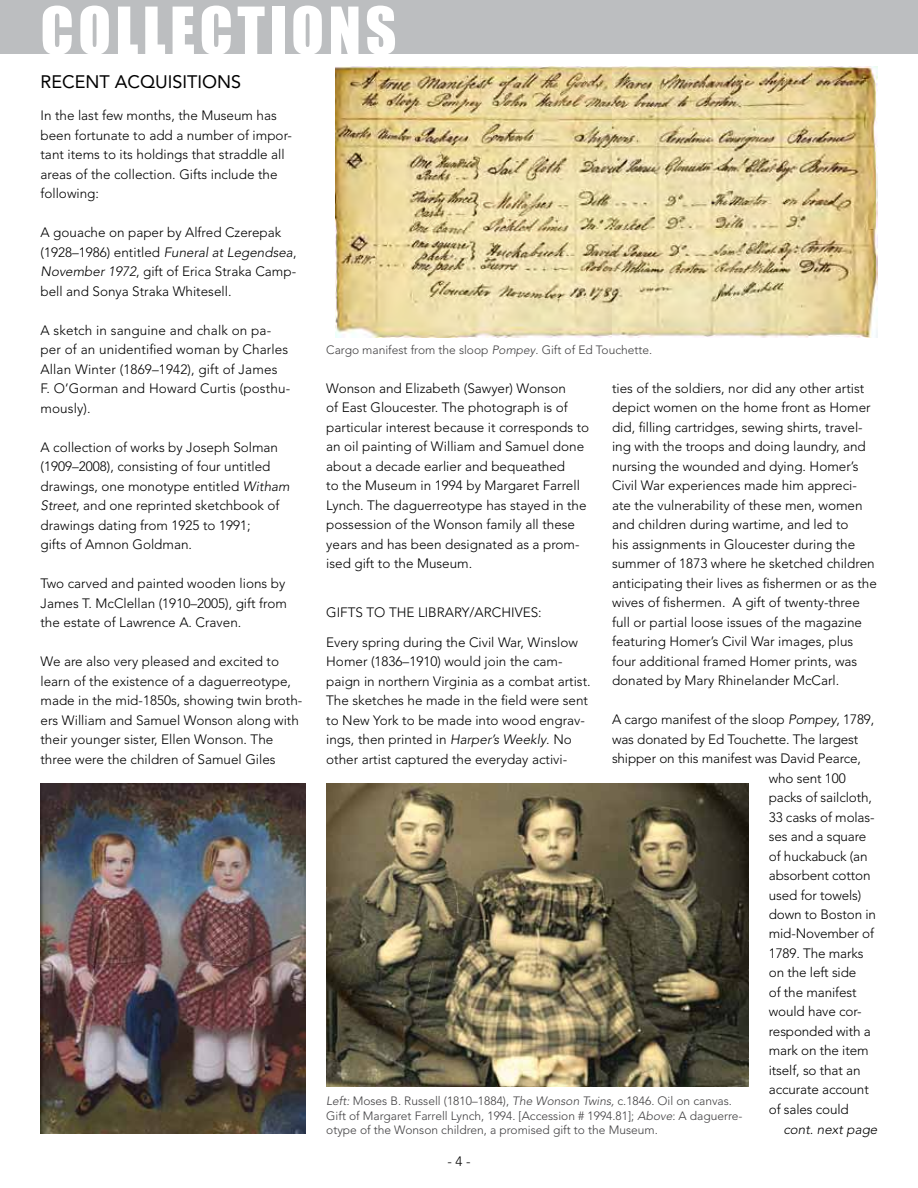
<style>
.page{position:relative;width:918px;height:1188px;background:#fff}
.page>*{position:absolute;margin:0;border:0;box-sizing:border-box;transform-origin:0 0}
.t1{font:60px "Impact";letter-spacing:.075em;color:#fff}
.t2{font:18px "Avenir LT Std";color:#000}
.t3{font:300 13.5px/19.5px "Avenir LT Std";color:#000}
.t4{font:italic 300 13.5px "Avenir LT Std";color:#000}
.t5{font:300 12px/14.4px "Avenir LT Std";color:#414042}
.s1{font-style:italic}
</style>
<div class="page">
<div style="left:0;top:0;width:918px;height:54px;background:#bcbec0"></div>
<img style="left:40px;top:783px;width:266px;height:351px">
<img style="left:326px;top:783px;width:423px;height:303px">
<img style="left:336px;top:66px;width:542px;height:271px">
<h1 class="t1" style="left:40px;top:-16px;width:357px">COLLECTIONS</h1>
<h2 class="t2" style="left:40px;top:71px;width:202px">RECENT ACQUISITIONS</h2>
<p class="t3" style="left:40px;top:106px;width:253px">In the last few months, the Museum has been fortunate to add a number of impor&shy;tant items to its holdings that straddle all areas of the collection. Gifts include the following:</p>
<p class="t3" style="left:40px;top:223px;width:258px">A gouache on paper by Alfred Czerepak (1928–1986) entitled <span class="s1">Funeral at Legendsea</span>, <span class="s1">November 1972</span>, gift of Erica Straka Camp&shy;bell and Sonya Straka Whitesell.</p>
<p class="t3" style="left:40px;top:320px;width:251px">A sketch in sanguine and chalk on pa&shy;per of an unidentified woman by Charles<br>Allan Winter (1869–1942), gift of James<br>F. O’Gorman and Howard Curtis (posthu&shy;mously).</p>
<p class="t3" style="left:40px;top:437px;width:251px">A collection of works by Joseph Solman (1909–2008), consisting of four untitled drawings, one monotype entitled <span class="s1">Witham Street</span>, and one reprinted sketchbook of drawings dating from 1925 to 1991;<br>gifts of Amnon Goldman.</p>
<p class="t3" style="left:40px;top:574px;width:248px;text-align:justify">Two carved and painted wooden lions by James T. McClellan (1910–2005), gift from the estate of Lawrence A. Craven.</p>
<p class="t3" style="left:40px;top:652px;width:263px">We are also very pleased and excited to learn of the existence of a daguerreotype, made in the mid-1850s, showing twin broth&shy;ers William and Samuel Wonson along with their younger sister, Ellen Wonson. The three were the children of Samuel Giles</p>
<p class="t5" style="left:326px;top:343px;width:328px">Cargo manifest from the sloop <span class="s1">Pompey</span>. Gift of Ed Touchette.</p>
<p class="t3" style="left:326px;top:378px;width:265px">Wonson and Elizabeth (Sawyer) Wonson<br>of East Gloucester. The photograph is of particular interest because it corresponds to an oil painting of William and Samuel done about a decade earlier and bequeathed<br>to the Museum in 1994 by Margaret Farrell Lynch. The daguerreotype has stayed in the possession of the Wonson family all these years and has been designated as a prom&shy;ised gift to the Museum.</p>
<p class="t3" style="left:612px;top:378px;width:266px">ties of the soldiers, nor did any other artist depict women on the home front as Homer did, filling cartridges, sewing shirts, travel&shy;ing with the troops and doing laundry, and nursing the wounded and dying. Homer’s Civil War experiences made him appreci&shy;ate the vulnerability of these men, women and children during wartime, and led to<br>his assignments in Gloucester during the summer of 1873 where he sketched children anticipating their lives as fishermen or as the wives of fishermen. A gift of twenty-three full or partial loose issues of the magazine featuring Homer’s Civil War images, plus four additional framed Homer prints, was donated by Mary Rhinelander McCarl.</p>
<p class="t3" style="left:612px;top:710px;width:264px">A cargo manifest of the sloop <span class="s1">Pompey</span>, 1789,</p>
<p class="t3" style="left:612px;top:729px;width:248px">was donated by Ed Touchette. The largest</p>
<p class="t3" style="left:612px;top:749px;width:251px">shipper on this manifest was David Pearce,</p>
<p class="t3" style="left:769px;top:768px;width:78px">who sent 100</p>
<p class="t3" style="left:769px;top:788px;width:105px">packs of sailcloth,</p>
<p class="t3" style="left:769px;top:807px;width:107px">33 casks of molas-</p>
<p class="t3" style="left:769px;top:827px;width:99px">ses and a square</p>
<p class="t3" style="left:769px;top:846px;width:100px">of huckabuck (an</p>
<p class="t3" style="left:769px;top:866px;width:103px">absorbent cotton</p>
<p class="t3" style="left:769px;top:885px;width:94px">used for towels)</p>
<p class="t3" style="left:769px;top:905px;width:109px">down to Boston in</p>
<p class="t3" style="left:769px;top:924px;width:107px">mid-November of</p>
<p class="t3" style="left:769px;top:944px;width:96px">1789. The marks</p>
<p class="t3" style="left:769px;top:963px;width:89px">on the left side</p>
<p class="t3" style="left:769px;top:983px;width:89px">of the manifest</p>
<p class="t3" style="left:769px;top:1002px;width:94px">would have cor-</p>
<p class="t3" style="left:769px;top:1022px;width:104px">responded with a</p>
<p class="t3" style="left:769px;top:1041px;width:101px">mark on the item</p>
<p class="t3" style="left:769px;top:1061px;width:93px">itself, so that an</p>
<p class="t3" style="left:769px;top:1080px;width:102px">accurate account</p>
<p class="t3" style="left:769px;top:1100px;width:82px">of sales could</p>
<p class="t4" style="left:783px;top:1121px;width:96px">cont. next page</p>
<p class="t3" style="left:326px;top:598px;width:253px;line-height:29.2px">GIFTS TO THE LIBRARY/ARCHIVES:<br>Every spring during the Civil War, Winslow</p>
<p class="t3" style="left:326px;top:652px;width:266px">Homer (1836–1910) would join the cam&shy;paign in northern Virginia as a combat artist.<br>The sketches he made in the field were sent to New York to be made into wood engrav&shy;ings, then printed in <span class="s1">Harper’s Weekly</span>. No other artist captured the everyday activi-</p>
<p class="t5" style="left:326px;top:1094px;width:418px"><span class="s1">Left:</span> Moses B. Russell (1810–1884), <span class="s1">The Wonson Twins,</span> c.1846. Oil on canvas.<br>Gift of Margaret Farrell Lynch, 1994. [Accession # 1994.81]; <span class="s1">Above</span>: A daguerre&shy;otype of the Wonson children, a promised gift to the Museum.</p>
<p class="t3" style="left:447px;top:1151px;width:25px">- 4 -</p>
</div>
